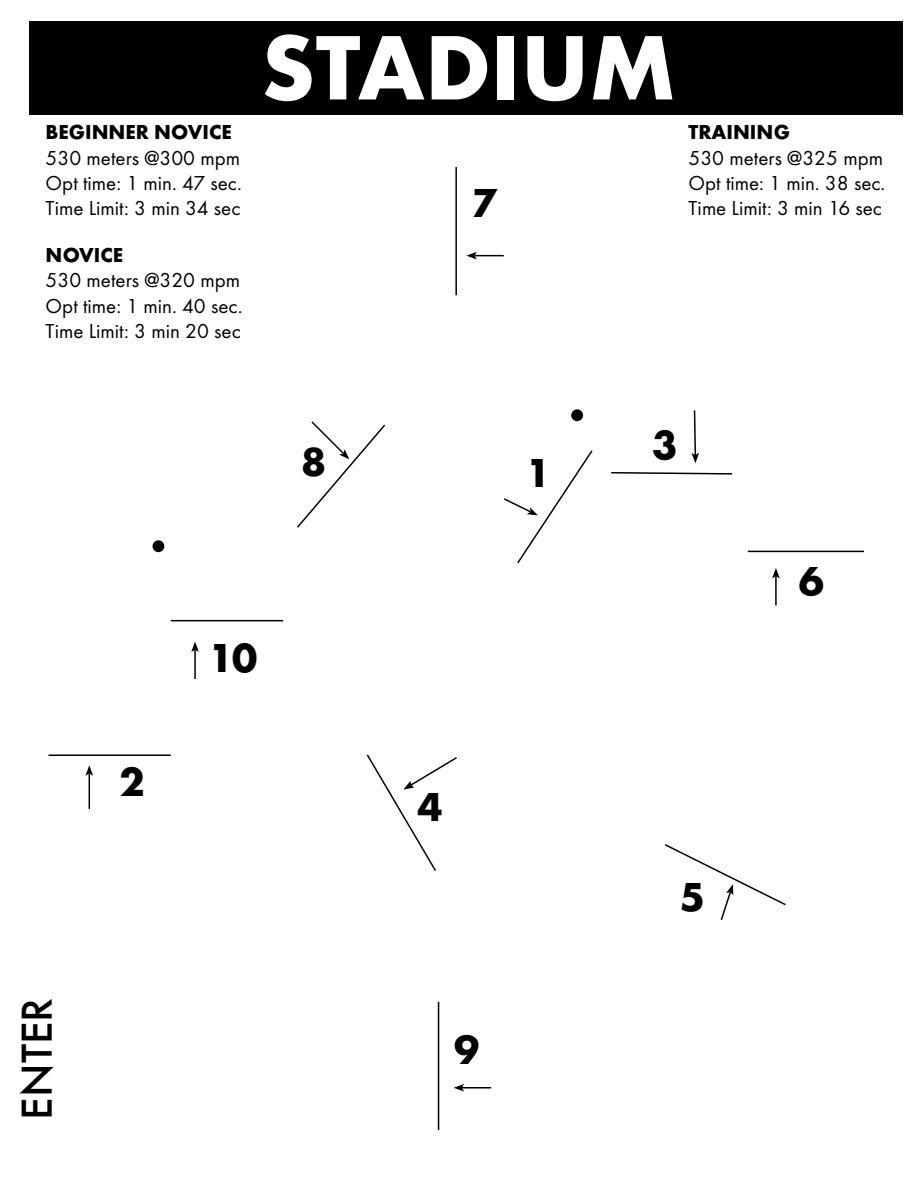
<style>
.page{position:relative;width:918px;height:1188px;background:#fff}
.page>*{position:absolute;margin:0;border:0;box-sizing:border-box;transform-origin:0 0}
.t1{font:700 84px "Futura";color:#fff}
.t2{font:500 45px "Futura T";color:#000}
.t3{font:700 42px "Futura T";color:#000}
.t4{font:21px/25.2px "Futura T";color:#000;text-align:justify}
.t5{font:700 21px "Futura T";color:#000}
</style>
<div class="page">
<div style="left:29px;top:21px;width:873px;height:93px;background:#000"></div>
<svg style="left:611px;top:472px;width:121px;height:3px"></svg>
<hr style="left:171px;top:620px;width:112px;height:1px;background:#000">
<hr style="left:748px;top:551px;width:116px;height:1px;background:#000">
<hr style="left:455px;top:167px;width:2px;height:128px;background:#000">
<hr style="left:438px;top:1002px;width:1px;height:128px;background:#000">
<hr style="left:49px;top:754px;width:122px;height:2px;background:#000">
<svg style="left:691px;top:410px;width:8px;height:53px"></svg>
<svg style="left:297px;top:421px;width:89px;height:107px"></svg>
<svg style="left:466px;top:252px;width:38px;height:7px"></svg>
<svg style="left:504px;top:450px;width:89px;height:114px"></svg>
<hr style="left:194px;top:650px;width:2px;height:29px;background:#000">
<svg style="left:191px;top:642px;width:8px;height:10px"></svg>
<hr style="left:775px;top:576px;width:2px;height:29px;background:#000">
<svg style="left:772px;top:568px;width:8px;height:10px"></svg>
<hr style="left:89px;top:773px;width:1px;height:36px;background:#000">
<svg style="left:85px;top:765px;width:8px;height:11px"></svg>
<hr style="left:462px;top:1087px;width:29px;height:2px;background:#000">
<svg style="left:454px;top:1084px;width:10px;height:8px"></svg>
<svg style="left:366px;top:754px;width:91px;height:117px"></svg>
<div style="left:152px;top:540px;width:12px;height:12px;background:#000;border-radius:50%"></div>
<div style="left:571px;top:409px;width:12px;height:12px;background:#000;border-radius:50%"></div>
<svg style="left:664px;top:844px;width:122px;height:76px"></svg>
<p class="t5" style="left:46px;top:120px;width:188px">BEGINNER NOVICE</p>
<p class="t4" style="left:46px;top:145px;width:198px">530 meters @300 mpm Opt time: 1 min. 47 sec.<br>Time Limit: 3 min 34 sec</p>
<p class="t5" style="left:46px;top:243px;width:79px">NOVICE</p>
<p class="t4" style="left:46px;top:268px;width:198px">530 meters @320 mpm Opt time: 1 min. 40 sec.<br>Time Limit: 3 min 20 sec</p>
<h1 class="t1" style="left:261px;top:7px;width:417px">STADIUM</h1>
<h3 class="t3" style="left:472px;top:178px;width:27px">7</h3>
<p class="t5" style="left:689px;top:120px;width:103px">TRAINING</p>
<p class="t4" style="left:689px;top:145px;width:198px">530 meters @325 mpm Opt time: 1 min. 38 sec.<br>Time Limit: 3 min 16 sec</p>
<h3 class="t3" style="left:301px;top:437px;width:27px">8</h3>
<h3 class="t3" style="left:208px;top:633px;width:50px">10</h3>
<h3 class="t3" style="left:526px;top:448px;width:27px">1</h3>
<h3 class="t3" style="left:652px;top:420px;width:27px">3</h3>
<h3 class="t3" style="left:799px;top:557px;width:27px">6</h3>
<h3 class="t3" style="left:120px;top:757px;width:27px">2</h3>
<h2 class="t2" style="left:10px;top:1120px;width:123px;rotate:-90deg">ENTER</h2>
<h3 class="t3" style="left:418px;top:782px;width:27px">4</h3>
<h3 class="t3" style="left:454px;top:1025px;width:27px">9</h3>
<h3 class="t3" style="left:680px;top:872px;width:27px">5</h3>
</div>
